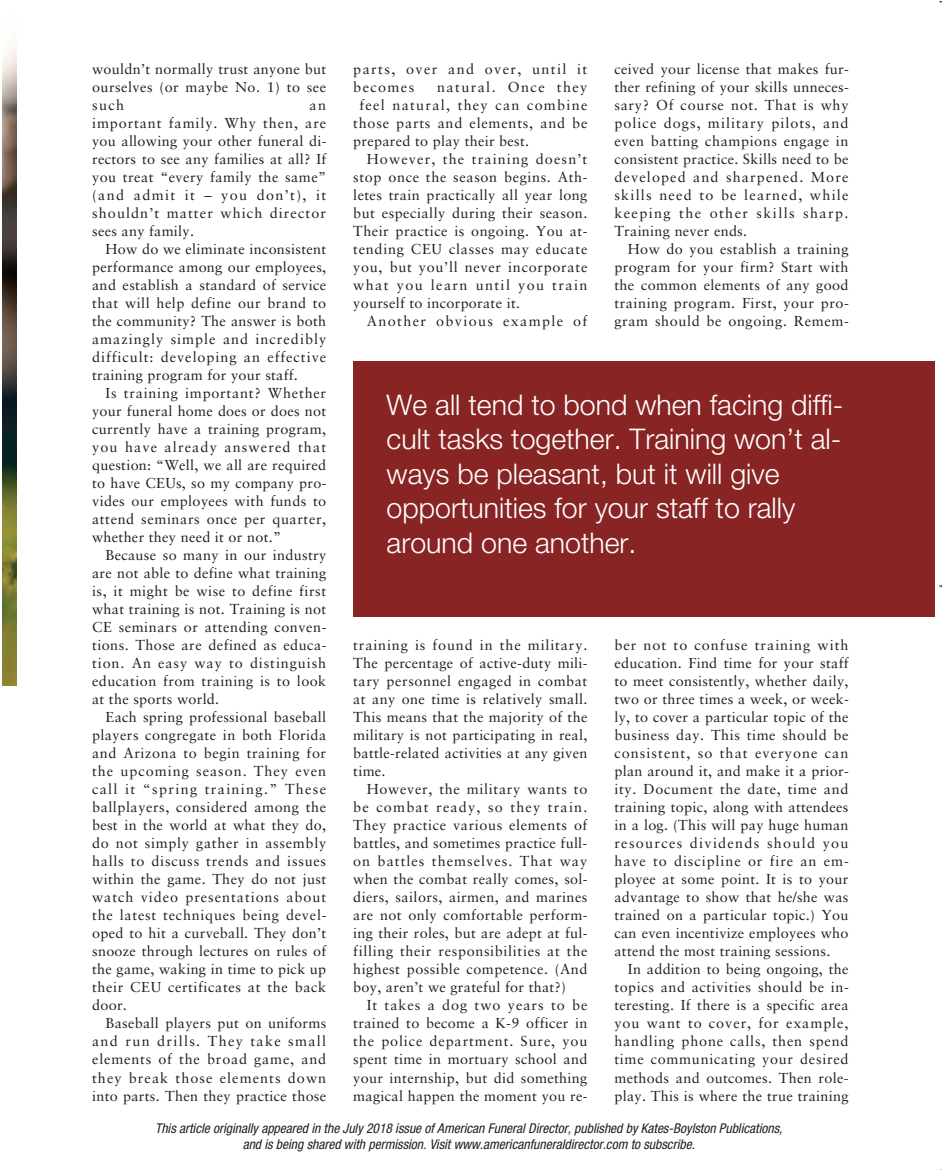
<style>
.page{position:relative;width:942px;height:1170px;background:#fff}
.page>*{position:absolute;margin:0;border:0;box-sizing:border-box;transform-origin:0 0}
.t1{font:300 28.5px/34.5px "Helvetica Neue LT Std";color:#fff}
.t2{font:14.4px/18px "Sabon LT Std";letter-spacing:.035em;color:#231f20;text-align:justify}
.t3{font:14.4px/18px "Sabon LT Std";letter-spacing:.095em;color:#231f20}
.t4{font:14.4px "Sabon LT Std";letter-spacing:.055em;color:#231f20}
.t5{font:14.4px "Sabon LT Std";letter-spacing:.085em;color:#231f20}
.t6{font:14.4px "Sabon LT Std";letter-spacing:.08em;color:#231f20}
.t7{font:italic condensed 13.5px/16.2px "Helvetica Neue LT Std";color:#231f20;text-align:center}
</style>
<div class="page">
<img style="left:3px;top:46px;width:13px;height:639px">
<div style="left:353px;top:361px;width:581px;height:255px;background:#882423"></div>
<hr style="left:941px;top:565px;width:1px;height:42px;background:#000">
<svg style="left:939px;top:578px;width:3px;height:16px"></svg>
<p class="t2" style="left:92px;top:61px;width:236px">wouldn’t normally trust anyone but ourselves (or maybe No. 1) to see such</p>
<p class="t2" style="left:92px;top:97px;width:236px;text-indent:217px">an important family. Why then, are you allowing your other funeral di&shy;rectors to see any families at all? If you treat “every family the same” (and admit it – you don’t), it shouldn’t matter which director sees any family.</p>
<p class="t2" style="left:92px;top:241px;width:236px;text-indent:14px">How do we eliminate inconsistent performance among our employees, and establish a standard of service that will help define our brand to the community? The answer is both amazingly simple and incredibly difficult: developing an effective training program for your staff.</p>
<p class="t2" style="left:92px;top:385px;width:236px;text-indent:14px">Is training important? Whether your funeral home does or does not currently have a training program, you have already answered that question: “Well, we all are required to have CEUs, so my company pro&shy;vides our employees with funds to attend seminars once per quarter, whether they need it or not.”</p>
<p class="t2" style="left:92px;top:547px;width:236px;text-indent:14px">Because so many in our industry are not able to define what training is, it might be wise to define first what training is not. Training is not CE seminars or attending conven&shy;tions. Those are defined as educa&shy;tion. An easy way to distinguish education from training is to look at the sports world.</p>
<p class="t2" style="left:92px;top:709px;width:236px;text-indent:14px">Each spring professional baseball players congregate in both Florida and Arizona to begin training for the upcoming season. They even call it “spring training.” These ballplayers, considered among the best in the world at what they do, do not simply gather in assembly halls to discuss trends and issues within the game. They do not just watch video presentations about the latest techniques being devel&shy;oped to hit a curveball. They don’t snooze through lectures on rules of the game, waking in time to pick up their CEU certificates at the back door.</p>
<p class="t2" style="left:92px;top:1015px;width:236px;text-indent:14px">Baseball players put on uniforms and run drills. They take small elements of the broad game, and they break those elements down into parts. Then they practice those</p>
<p class="t3" style="left:353px;top:61px;width:235px">parts, over and over, until it becomes</p>
<p class="t3" style="left:437px;top:79px;width:152px">natural. Once they</p>
<p class="t5" style="left:359px;top:99px;width:229px">feel natural, they can combine</p>
<p class="t4" style="left:353px;top:117px;width:235px">those parts and elements, and be</p>
<p class="t2" style="left:353px;top:133px;width:177px">prepared to play their best.</p>
<p class="t6" style="left:367px;top:153px;width:222px">However, the training doesn’t</p>
<p class="t2" style="left:353px;top:169px;width:236px">stop once the season begins. Ath-</p>
<p class="t2" style="left:353px;top:187px;width:235px">letes train practically all year long</p>
<p class="t2" style="left:353px;top:205px;width:236px">but especially during their season.</p>
<p class="t2" style="left:353px;top:223px;width:236px">Their practice is ongoing. You at-</p>
<p class="t2" style="left:353px;top:241px;width:236px">tending CEU classes may educate</p>
<p class="t2" style="left:353px;top:259px;width:235px">you, but you’ll never incorporate</p>
<p class="t3" style="left:353px;top:277px;width:235px">what you learn until you train</p>
<p class="t2" style="left:353px;top:295px;width:168px">yourself to incorporate it.</p>
<p class="t3" style="left:367px;top:313px;width:222px">Another obvious example of</p>
<p class="t2" style="left:614px;top:61px;width:236px">ceived your license that makes fur&shy;ther refining of your skills unneces&shy;sary? Of course not. That is why police dogs, military pilots, and even batting champions engage in consistent practice. Skills need to be developed and sharpened. More skills need to be learned, while keeping the other skills sharp.<br>Training never ends.</p>
<p class="t2" style="left:614px;top:241px;width:236px;text-indent:13px">How do you establish a training program for your firm? Start with the common elements of any good training program. First, your pro&shy;gram should be ongoing. Remem-</p>
<h1 class="t1" style="left:386px;top:390px;width:458px">We all tend to bond when facing diffi&shy;cult tasks together. Training won’t al&shy;ways be pleasant, but it will give opportunities for your staff to rally around one another.</h1>
<p class="t2" style="left:353px;top:637px;width:236px">training is found in the military.<br>The percentage of active-duty mili&shy;tary personnel engaged in combat at any one time is relatively small.<br>This means that the majority of the military is not participating in real, battle-related activities at any given time.</p>
<p class="t2" style="left:353px;top:781px;width:236px;text-indent:14px">However, the military wants to be combat ready, so they train.<br>They practice various elements of battles, and sometimes practice full&shy;on battles themselves. That way when the combat really comes, sol&shy;diers, sailors, airmen, and marines are not only comfortable perform&shy;ing their roles, but are adept at ful&shy;filling their responsibilities at the highest possible competence. (And boy, aren’t we grateful for that?)</p>
<p class="t2" style="left:353px;top:997px;width:236px;text-indent:14px">It takes a dog two years to be trained to become a K-9 officer in the police department. Sure, you spent time in mortuary school and your internship, but did something magical happen the moment you re-</p>
<p class="t2" style="left:614px;top:637px;width:236px">ber not to confuse training with education. Find time for your staff to meet consistently, whether daily, two or three times a week, or week&shy;ly, to cover a particular topic of the business day. This time should be consistent, so that everyone can plan around it, and make it a prior&shy;ity. Document the date, time and training topic, along with attendees in a log. (This will pay huge human resources dividends should you have to discipline or fire an em&shy;ployee at some point. It is to your advantage to show that he/she was trained on a particular topic.) You can even incentivize employees who attend the most training sessions.</p>
<p class="t2" style="left:614px;top:961px;width:236px;text-indent:14px">In addition to being ongoing, the topics and activities should be in&shy;teresting. If there is a specific area you want to cover, for example, handling phone calls, then spend time communicating your desired methods and outcomes. Then role&shy;play. This is where the true training</p>
<p class="t7" style="left:155px;top:1120px;width:629px">This article originally appeared in the July 2018 issue of American Funeral Director, published by Kates-Boylston Publications, and is being shared with permission. Visit www.americanfuneraldirector.com to subscribe.</p>
</div>
